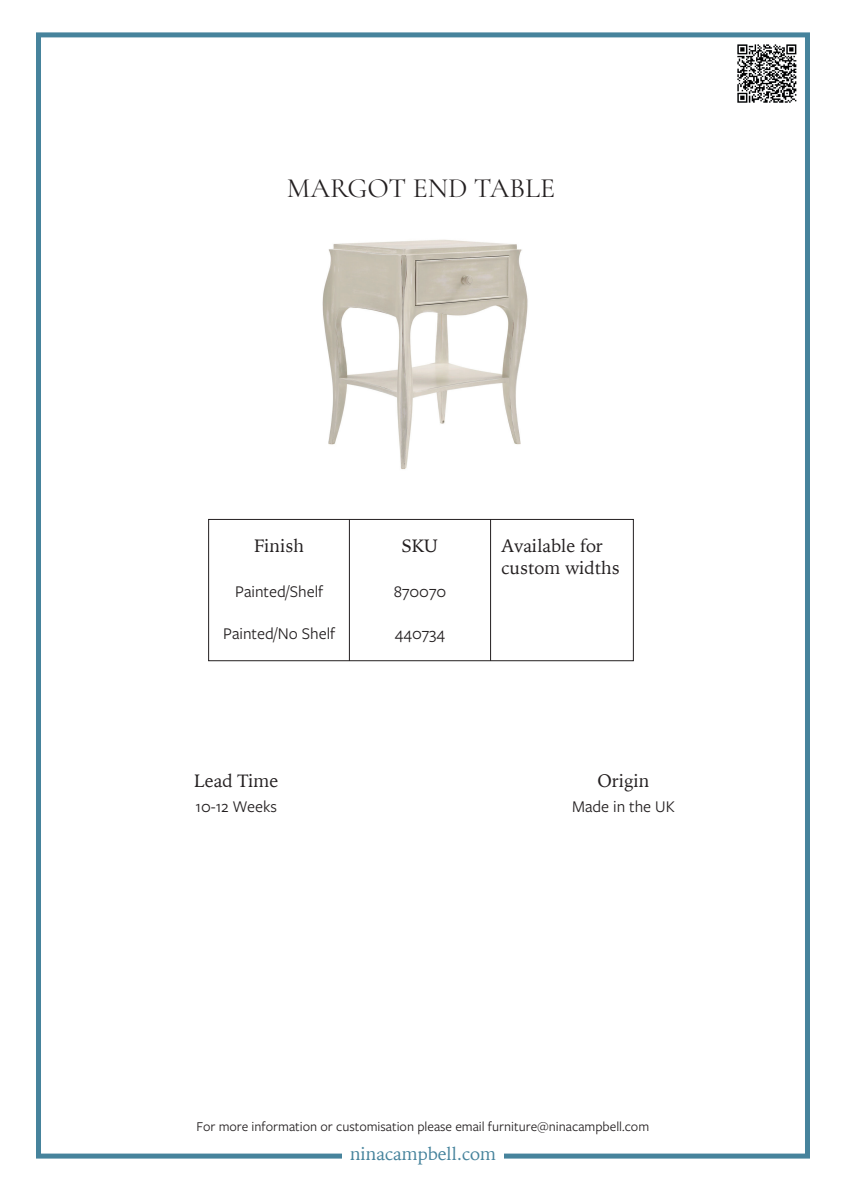
<style>
.page{position:relative;width:842px;height:1191px;background:#fff}
.page>*{position:absolute;margin:0;border:0;box-sizing:border-box;transform-origin:0 0}
.t1{font:28px "Cormorant Garamond";color:#231f20}
.t2{font:18px/21.6px "Iowan Old Style";color:#231f20}
.t3{font:18px "Iowan Old Style";color:#46839c}
.t4{font:17px "Freight Sans Pro";color:#231f20}
.t5{font:14px "Freight Sans Pro";color:#231f20}
</style>
<div class="page">
<div style="left:36px;top:32px;width:774px;height:1126px;border:5px solid #46839c"></div>
<div style="left:342px;top:1144px;width:162px;height:27px;background:#fff"></div>
<div style="left:208px;top:519px;width:426px;height:142px;border:1px solid #231f20"></div>
<hr style="left:349px;top:519px;width:1px;height:142px;background:#231f20">
<hr style="left:490px;top:519px;width:1px;height:142px;background:#231f20">
<img style="left:737px;top:44px;width:59px;height:58px">
<img style="left:322px;top:239px;width:206px;height:230px">
<h1 class="t1" style="left:287px;top:171px;width:270px">MARGOT END TABLE</h1>
<p class="t2" style="left:254px;top:534px;width:51px">Finish</p>
<p class="t2" style="left:402px;top:534px;width:38px">SKU</p>
<p class="t4" style="left:235px;top:580px;width:90px">Painted/Shelf</p>
<p class="t4" style="left:394px;top:580px;width:54px">870070</p>
<p class="t4" style="left:223px;top:621px;width:114px">Painted/No Shelf</p>
<p class="t4" style="left:395px;top:621px;width:52px">440734</p>
<p class="t2" style="left:501px;top:534px;width:120px">Available for custom widths</p>
<p class="t2" style="left:194px;top:769px;width:85px">Lead Time</p>
<p class="t2" style="left:597px;top:769px;width:53px">Origin</p>
<p class="t4" style="left:195px;top:794px;width:83px">10-12 Weeks</p>
<p class="t4" style="left:572px;top:794px;width:104px">Made in the UK</p>
<p class="t5" style="left:196px;top:1117px;width:454px">For more information or customisation please email furniture@ninacampbell.com</p>
<p class="t3" style="left:350px;top:1137px;width:147px">ninacampbell.com</p>
</div>
